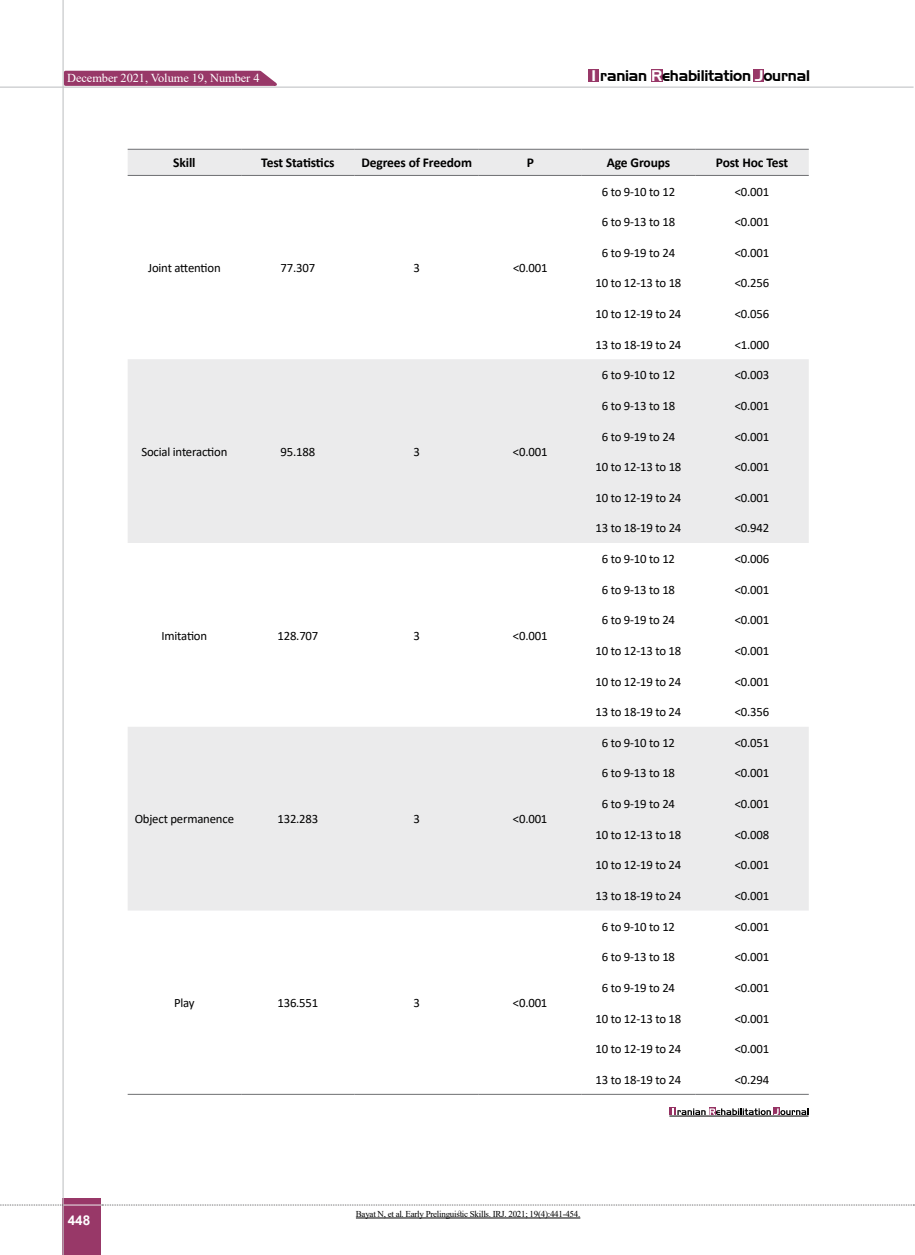
<style>
.page{position:relative;width:915px;height:1255px;background:#fff}
.page>*{position:absolute;margin:0;border:0;box-sizing:border-box;transform-origin:0 0}
.t1{font:15px "Aero Regular SWFTE";letter-spacing:-.015em;color:#000}
.t2{font:700 13.5px "Calibri";letter-spacing:-.01em;color:#000}
.t3{font:700 13.5px "Arial";color:#fff}
.t4{font:12.75px "Calibri";letter-spacing:-.015em;color:#000}
.t5{font:12.15px "Times New Roman";letter-spacing:-.005em;color:#fff}
.t6{font:9px "Times New Roman";letter-spacing:-.03em;color:#000}
.s1{color:#fff}
</style>
<div class="page">
<div style="left:63px;top:1198px;width:38px;height:56px;background:#983868"></div>
<hr style="left:62px;top:0;width:2px;height:1254px;background:#c2c4c6">
<hr style="left:63px;top:1204px;width:38px;height:1px;background:#ebebec">
<svg style="left:0;top:1204px;width:63px;height:1px"></svg>
<svg style="left:102px;top:1204px;width:812px;height:1px"></svg>
<div style="left:588px;top:69px;width:10px;height:13px;background:#983868"></div>
<div style="left:650px;top:69px;width:12px;height:13px;background:#983868"></div>
<div style="left:752px;top:69px;width:11px;height:13px;background:#983868"></div>
<svg style="left:62px;top:69px;width:222px;height:18px;background:#ac6187"></svg>
<hr style="left:0;top:87px;width:913px;height:1px;background:#c2c4c6">
<svg style="left:128px;top:150px;width:680px;height:760px;fill:#ebebec"></svg>
<hr style="left:128px;top:149px;width:113px;height:1px;background:#6d6e71">
<hr style="left:241px;top:149px;width:113px;height:1px;background:#6d6e71">
<hr style="left:354px;top:149px;width:124px;height:1px;background:#6d6e71">
<hr style="left:478px;top:149px;width:103px;height:1px;background:#6d6e71">
<hr style="left:581px;top:149px;width:114px;height:1px;background:#6d6e71">
<hr style="left:695px;top:149px;width:113px;height:1px;background:#6d6e71">
<hr style="left:128px;top:175px;width:113px;height:1px;background:#6d6e71">
<hr style="left:241px;top:175px;width:113px;height:1px;background:#6d6e71">
<hr style="left:354px;top:175px;width:124px;height:1px;background:#6d6e71">
<hr style="left:478px;top:175px;width:103px;height:1px;background:#6d6e71">
<hr style="left:581px;top:175px;width:114px;height:1px;background:#6d6e71">
<hr style="left:695px;top:175px;width:113px;height:1px;background:#6d6e71">
<hr style="left:128px;top:1093px;width:113px;height:1px;background:#6d6e71">
<hr style="left:241px;top:1093px;width:113px;height:1px;background:#6d6e71">
<hr style="left:354px;top:1093px;width:124px;height:1px;background:#6d6e71">
<hr style="left:478px;top:1093px;width:103px;height:1px;background:#6d6e71">
<hr style="left:581px;top:1093px;width:114px;height:1px;background:#6d6e71">
<hr style="left:695px;top:1093px;width:113px;height:1px;background:#6d6e71">
<div style="left:669px;top:1107px;width:6px;height:8px;background:#953263"></div>
<div style="left:709px;top:1107px;width:6px;height:8px;background:#953263"></div>
<div style="left:772px;top:1107px;width:7px;height:8px;background:#953263"></div>
<svg style="left:672px;top:1108px;width:136px;height:7px"></svg>
<hr style="left:669px;top:1115px;width:139px;height:1px;background:#000">
<hr style="left:356px;top:1217px;width:224px;height:1px;background:#000">
<p class="t5" style="left:67px;top:69px;width:194px">December 2021, Volume 19, Number 4</p>
<p class="t1" style="left:591px;top:67px;width:220px"><span class="s1">I</span> ranian <span class="s1">R</span>ehabilitation <span class="s1">J</span>ournal</p>
<p class="t2" style="left:173px;top:153px;width:24px">Skill</p>
<p class="t2" style="left:261px;top:153px;width:75px">Test Statistics</p>
<p class="t2" style="left:361px;top:153px;width:112px">Degrees of Freedom</p>
<p class="t2" style="left:526px;top:153px;width:9px">P</p>
<p class="t2" style="left:606px;top:153px;width:65px">Age Groups</p>
<p class="t2" style="left:715px;top:153px;width:74px">Post Hoc Test</p>
<p class="t4" style="left:148px;top:259px;width:74px">Joint attention</p>
<p class="t4" style="left:280px;top:259px;width:36px">77.307</p>
<p class="t4" style="left:413px;top:259px;width:8px">3</p>
<p class="t4" style="left:513px;top:259px;width:36px">&lt;0.001</p>
<p class="t4" style="left:141px;top:443px;width:87px">Social interaction</p>
<p class="t4" style="left:280px;top:443px;width:36px">95.188</p>
<p class="t4" style="left:413px;top:443px;width:8px">3</p>
<p class="t4" style="left:513px;top:443px;width:36px">&lt;0.001</p>
<p class="t4" style="left:161px;top:626px;width:47px">Imitation</p>
<p class="t4" style="left:277px;top:626px;width:42px">128.707</p>
<p class="t4" style="left:413px;top:626px;width:8px">3</p>
<p class="t4" style="left:513px;top:626px;width:36px">&lt;0.001</p>
<p class="t4" style="left:135px;top:810px;width:101px">Object permanence</p>
<p class="t4" style="left:277px;top:810px;width:42px">132.283</p>
<p class="t4" style="left:413px;top:810px;width:8px">3</p>
<p class="t4" style="left:513px;top:810px;width:36px">&lt;0.001</p>
<p class="t4" style="left:174px;top:993px;width:22px">Play</p>
<p class="t4" style="left:277px;top:993px;width:42px">136.551</p>
<p class="t4" style="left:413px;top:993px;width:8px">3</p>
<p class="t4" style="left:512px;top:993px;width:36px">&lt;0.001</p>
<p class="t4" style="left:601px;top:183px;width:75px">6 to 9-10 to 12</p>
<p class="t4" style="left:734px;top:183px;width:36px">&lt;0.001</p>
<p class="t4" style="left:601px;top:213px;width:75px">6 to 9-13 to 18</p>
<p class="t4" style="left:734px;top:213px;width:36px">&lt;0.001</p>
<p class="t4" style="left:601px;top:244px;width:75px">6 to 9-19 to 24</p>
<p class="t4" style="left:734px;top:244px;width:36px">&lt;0.001</p>
<p class="t4" style="left:595px;top:274px;width:87px">10 to 12-13 to 18</p>
<p class="t4" style="left:734px;top:274px;width:36px">&lt;0.256</p>
<p class="t4" style="left:595px;top:305px;width:87px">10 to 12-19 to 24</p>
<p class="t4" style="left:734px;top:305px;width:36px">&lt;0.056</p>
<p class="t4" style="left:595px;top:335px;width:87px">13 to 18-19 to 24</p>
<p class="t4" style="left:734px;top:335px;width:36px">&lt;1.000</p>
<p class="t4" style="left:601px;top:366px;width:75px">6 to 9-10 to 12</p>
<p class="t4" style="left:734px;top:366px;width:36px">&lt;0.003</p>
<p class="t4" style="left:601px;top:397px;width:75px">6 to 9-13 to 18</p>
<p class="t4" style="left:734px;top:397px;width:36px">&lt;0.001</p>
<p class="t4" style="left:601px;top:427px;width:75px">6 to 9-19 to 24</p>
<p class="t4" style="left:734px;top:427px;width:36px">&lt;0.001</p>
<p class="t4" style="left:595px;top:458px;width:87px">10 to 12-13 to 18</p>
<p class="t4" style="left:734px;top:458px;width:36px">&lt;0.001</p>
<p class="t4" style="left:595px;top:488px;width:87px">10 to 12-19 to 24</p>
<p class="t4" style="left:734px;top:488px;width:36px">&lt;0.001</p>
<p class="t4" style="left:595px;top:519px;width:87px">13 to 18-19 to 24</p>
<p class="t4" style="left:734px;top:519px;width:36px">&lt;0.942</p>
<p class="t4" style="left:601px;top:550px;width:75px">6 to 9-10 to 12</p>
<p class="t4" style="left:734px;top:550px;width:36px">&lt;0.006</p>
<p class="t4" style="left:601px;top:580px;width:75px">6 to 9-13 to 18</p>
<p class="t4" style="left:734px;top:580px;width:36px">&lt;0.001</p>
<p class="t4" style="left:601px;top:611px;width:75px">6 to 9-19 to 24</p>
<p class="t4" style="left:734px;top:611px;width:36px">&lt;0.001</p>
<p class="t4" style="left:595px;top:642px;width:87px">10 to 12-13 to 18</p>
<p class="t4" style="left:734px;top:642px;width:36px">&lt;0.001</p>
<p class="t4" style="left:595px;top:672px;width:87px">10 to 12-19 to 24</p>
<p class="t4" style="left:734px;top:672px;width:36px">&lt;0.001</p>
<p class="t4" style="left:595px;top:703px;width:87px">13 to 18-19 to 24</p>
<p class="t4" style="left:734px;top:703px;width:36px">&lt;0.356</p>
<p class="t4" style="left:601px;top:733px;width:75px">6 to 9-10 to 12</p>
<p class="t4" style="left:734px;top:733px;width:36px">&lt;0.051</p>
<p class="t4" style="left:601px;top:764px;width:75px">6 to 9-13 to 18</p>
<p class="t4" style="left:734px;top:764px;width:36px">&lt;0.001</p>
<p class="t4" style="left:601px;top:795px;width:75px">6 to 9-19 to 24</p>
<p class="t4" style="left:734px;top:795px;width:36px">&lt;0.001</p>
<p class="t4" style="left:595px;top:825px;width:87px">10 to 12-13 to 18</p>
<p class="t4" style="left:734px;top:825px;width:36px">&lt;0.008</p>
<p class="t4" style="left:595px;top:856px;width:87px">10 to 12-19 to 24</p>
<p class="t4" style="left:734px;top:856px;width:36px">&lt;0.001</p>
<p class="t4" style="left:595px;top:886px;width:87px">13 to 18-19 to 24</p>
<p class="t4" style="left:734px;top:886px;width:36px">&lt;0.001</p>
<p class="t4" style="left:601px;top:917px;width:75px">6 to 9-10 to 12</p>
<p class="t4" style="left:734px;top:917px;width:36px">&lt;0.001</p>
<p class="t4" style="left:601px;top:948px;width:75px">6 to 9-13 to 18</p>
<p class="t4" style="left:734px;top:948px;width:36px">&lt;0.001</p>
<p class="t4" style="left:601px;top:978px;width:75px">6 to 9-19 to 24</p>
<p class="t4" style="left:734px;top:978px;width:36px">&lt;0.001</p>
<p class="t4" style="left:595px;top:1009px;width:87px">10 to 12-13 to 18</p>
<p class="t4" style="left:734px;top:1009px;width:36px">&lt;0.001</p>
<p class="t4" style="left:595px;top:1039px;width:87px">10 to 12-19 to 24</p>
<p class="t4" style="left:734px;top:1039px;width:36px">&lt;0.001</p>
<p class="t4" style="left:595px;top:1070px;width:87px">13 to 18-19 to 24</p>
<p class="t4" style="left:734px;top:1070px;width:36px">&lt;0.294</p>
<p class="t3" style="left:68px;top:1210px;width:24px">448</p>
<p class="t6" style="left:356px;top:1207px;width:226px">Bayat N, et al. Early Prelinguistic Skills. IRJ. 2021; 19(4):441-454.</p>
</div>
